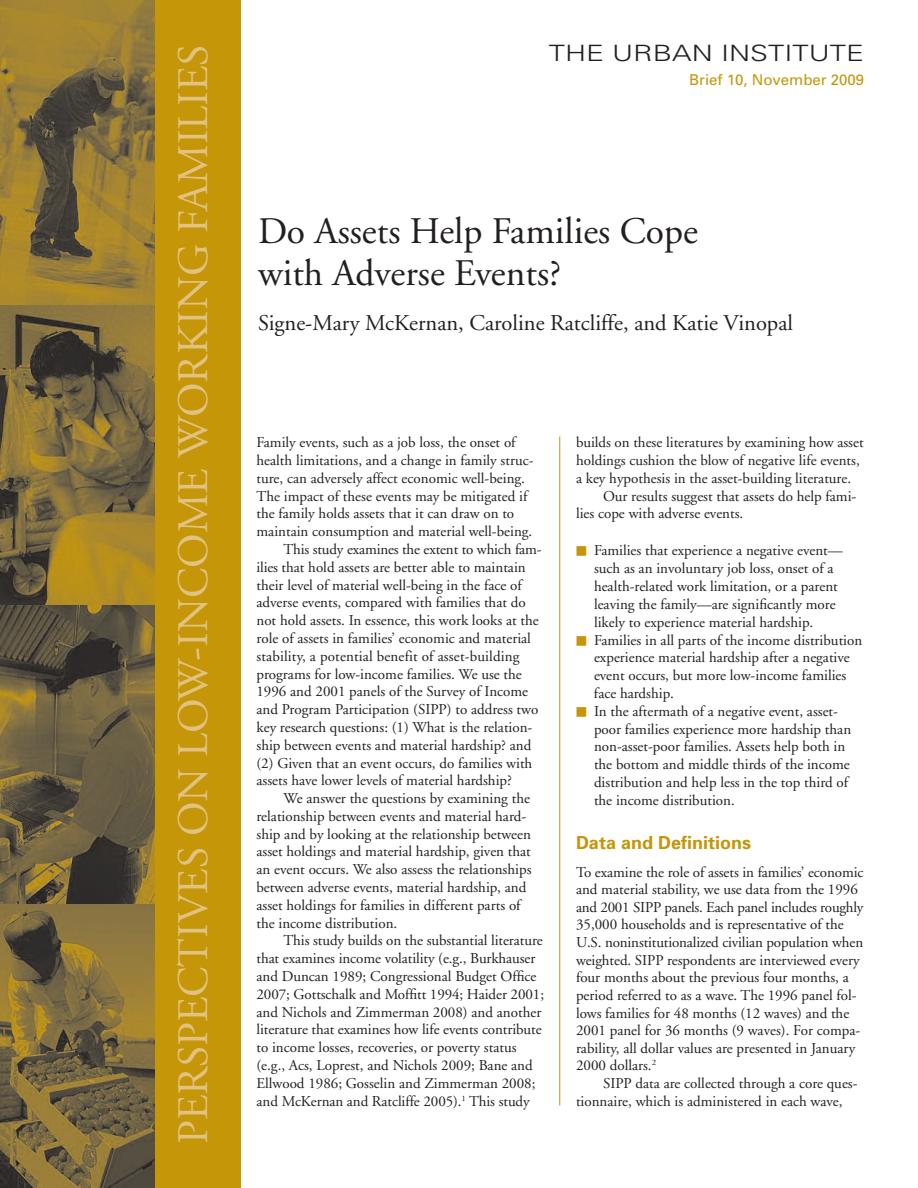
<style>
.page{position:relative;width:918px;height:1188px;background:#fff}
.page>*{position:absolute;margin:0;border:0;box-sizing:border-box;transform-origin:0 0}
.t1{font:43.5px "Adobe Garamond";color:#e2c280}
.t2{font:37.5px/42px "Adobe Garamond";color:#231f20}
.t3{font:22.5px "Adobe Garamond";color:#231f20}
.t4{font:300 22.5px "Univers";color:#231f20;scale:1.3 1}
.t5{font:700 18px "Univers";color:#c49608}
.t6{font:15px/17.9px "Adobe Garamond";color:#231f20}
.t7{font:15px "Univers";color:#c49608}
</style>
<div class="page">
<div style="left:0;top:0;width:240px;height:1188px;background:#c49608"></div>
<hr style="left:559px;top:436px;width:1px;height:670px;background:#c49608">
<img style="left:0;top:903px;width:154px;height:285px">
<img style="left:0;top:604px;width:154px;height:299px">
<img style="left:0;top:304px;width:154px;height:300px">
<img style="left:0;top:0;width:154px;height:304px">
<h1 class="t1" style="left:176px;top:1144px;width:1101px;rotate:-90deg">PERSPECTIVES ON LOW-INCOME WORKING FAMILIES</h1>
<h3 class="t4" style="left:549px;top:44px;width:244px">THE URBAN INSTITUTE</h3>
<p class="t7" style="left:689px;top:74px;width:177px">Brief 10, November 2009</p>
<h2 class="t2" style="left:258px;top:214px;width:441px">Do Assets Help Families Cope with Adverse Events?</h2>
<h3 class="t3" style="left:258px;top:314px;width:537px">Signe-Mary McKernan, Caroline Ratcliffe, and Katie Vinopal</h3>
<p class="t6" style="left:256px;top:435px;width:261px">Family events, such as a job loss, the onset of</p>
<p class="t6" style="left:256px;top:453px;width:279px">health limitations, and a change in family struc-</p>
<p class="t6" style="left:256px;top:471px;width:270px">ture, can adversely affect economic well-being.</p>
<p class="t6" style="left:256px;top:488px;width:272px">The impact of these events may be mitigated if</p>
<p class="t6" style="left:256px;top:506px;width:259px">the family holds assets that it can draw on to</p>
<p class="t6" style="left:256px;top:524px;width:277px">maintain consumption and material well-being.</p>
<p class="t6" style="left:284px;top:542px;width:260px">This study examines the extent to which fam-</p>
<p class="t6" style="left:256px;top:559px;width:271px">ilies that hold assets are better able to maintain</p>
<p class="t6" style="left:256px;top:577px;width:267px">their level of material well-being in the face of</p>
<p class="t6" style="left:256px;top:595px;width:271px">adverse events, compared with families that do</p>
<p class="t6" style="left:256px;top:613px;width:284px">not hold assets. In essence, this work looks at the</p>
<p class="t6" style="left:256px;top:631px;width:276px">role of assets in families’ economic and material</p>
<p class="t6" style="left:256px;top:648px;width:265px">stability, a potential benefit of asset-building</p>
<p class="t6" style="left:256px;top:666px;width:267px">programs for low-income families. We use the</p>
<p class="t6" style="left:256px;top:684px;width:273px">1996 and 2001 panels of the Survey of Income</p>
<p class="t6" style="left:256px;top:702px;width:283px">and Program Participation (SIPP) to address two</p>
<p class="t6" style="left:256px;top:720px;width:277px">key research questions: (1) What is the relation-</p>
<p class="t6" style="left:256px;top:737px;width:276px">ship between events and material hardship? and</p>
<p class="t6" style="left:256px;top:755px;width:277px">(2) Given that an event occurs, do families with</p>
<p class="t6" style="left:256px;top:773px;width:257px">assets have lower levels of material hardship?</p>
<p class="t6" style="left:283px;top:791px;width:248px">We answer the questions by examining the</p>
<p class="t6" style="left:256px;top:809px;width:271px">relationship between events and material hard-</p>
<p class="t6" style="left:256px;top:826px;width:276px">ship and by looking at the relationship between</p>
<p class="t6" style="left:256px;top:844px;width:276px">asset holdings and material hardship, given that</p>
<p class="t6" style="left:256px;top:862px;width:277px">an event occurs. We also assess the relationships</p>
<p class="t6" style="left:256px;top:880px;width:271px">between adverse events, material hardship, and</p>
<p class="t6" style="left:256px;top:897px;width:266px">asset holdings for families in different parts of</p>
<p class="t6" style="left:256px;top:915px;width:142px">the income distribution.</p>
<p class="t6" style="left:283px;top:933px;width:261px">This study builds on the substantial literature</p>
<p class="t6" style="left:256px;top:951px;width:280px">that examines income volatility (e.g., Burkhauser</p>
<p class="t6" style="left:256px;top:969px;width:282px">and Duncan 1989; Congressional Budget Office</p>
<p class="t6" style="left:256px;top:986px;width:289px">2007; Gottschalk and Moffitt 1994; Haider 2001;</p>
<p class="t6" style="left:256px;top:1004px;width:286px">and Nichols and Zimmerman 2008) and another</p>
<p class="t6" style="left:256px;top:1022px;width:287px">literature that examines how life events contribute</p>
<p class="t6" style="left:256px;top:1040px;width:262px">to income losses, recoveries, or poverty status</p>
<p class="t6" style="left:256px;top:1058px;width:278px">(e.g., Acs, Loprest, and Nichols 2009; Bane and</p>
<p class="t6" style="left:256px;top:1075px;width:280px">Ellwood 1986; Gosselin and Zimmerman 2008;</p>
<p class="t6" style="left:256px;top:1093px;width:275px">and McKernan and Ratcliffe 2005).<sup>1</sup> This study</p>
<p class="t6" style="left:576px;top:435px;width:289px">builds on these literatures by examining how asset</p>
<p class="t6" style="left:576px;top:453px;width:285px">holdings cushion the blow of negative life events,</p>
<p class="t6" style="left:576px;top:471px;width:277px">a key hypothesis in the asset-building literature.</p>
<p class="t6" style="left:603px;top:488px;width:255px">Our results suggest that assets do help fami-</p>
<p class="t6" style="left:576px;top:506px;width:169px">lies cope with adverse events.</p>
<p class="t6" style="left:594px;top:543px;width:270px">Families that experience a negative event— such as an involuntary job loss, onset of a health-related work limitation, or a parent leaving the family—are significantly more likely to experience material hardship.<br>Families in all parts of the income distribution experience material hardship after a negative event occurs, but more low-income families face hardship.<br>In the aftermath of a negative event, asset&shy;poor families experience more hardship than non-asset-poor families. Assets help both in the bottom and middle thirds of the income distribution and help less in the top third of the income distribution.</p>
<p class="t5" style="left:576px;top:836px;width:177px">Data and Definitions</p>
<p class="t6" style="left:576px;top:864px;width:289px">To examine the role of assets in families’ economic and material stability, we use data from the 1996 and 2001 SIPP panels. Each panel includes roughly 35,000 households and is representative of the U.S. noninstitutionalized civilian population when weighted. SIPP respondents are interviewed every four months about the previous four months, a period referred to as a wave. The 1996 panel fol&shy;lows families for 48 months (12 waves) and the 2001 panel for 36 months (9 waves). For compa&shy;rability, all dollar values are presented in January 2000 dollars.<sup>2</sup></p>
<p class="t6" style="left:576px;top:1076px;width:283px;text-indent:27px">SIPP data are collected through a core ques&shy;tionnaire, which is administered in each wave,</p>
</div>
